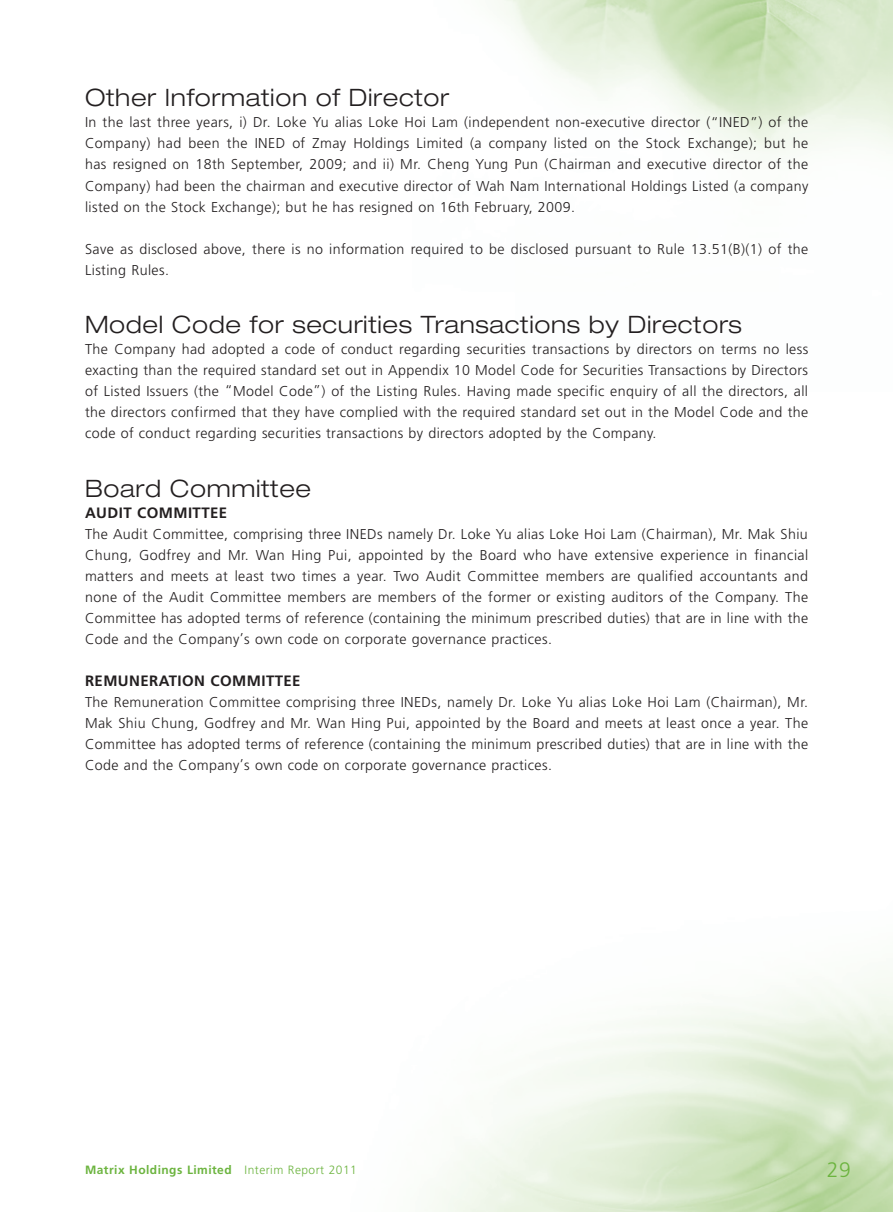
<style>
.page{position:relative;width:893px;height:1212px;background:#fff}
.page>*{position:absolute;margin:0;border:0;box-sizing:border-box;transform-origin:0 0}
.Heading_1{font:300 expanded 24px "Helvetica Neue LT Std";letter-spacing:.03em;color:#231f20}
.t1{font:300 21px "Frutiger LT Std";color:#6cb43f}
.Heading_2{font:700 15px "Frutiger LT Std";letter-spacing:.03em;color:#231f20}
.Body_Text{font:300 14.25px/21px "Frutiger LT Std";letter-spacing:.03em;color:#231f20;text-align:justify}
.t2{font:700 12px "Frutiger LT Std";letter-spacing:.04em;color:#6cb43f}
.s1{font-weight:300}
</style>
<div class="page">
<p class="Heading_1" style="left:85px;top:84px;width:366px">Other Information of Director</p>
<p class="Body_Text" style="left:85px;top:112px;width:725px">In the last three years, i) Dr. Loke Yu alias Loke Hoi Lam (independent non-executive director (“INED”) of the Company) had been the INED of Zmay Holdings Limited (a company listed on the Stock Exchange); but he has resigned on 18th September, 2009; and ii) Mr. Cheng Yung Pun (Chairman and executive director of the Company) had been the chairman and executive director of Wah Nam International Holdings Listed (a company listed on the Stock Exchange); but he has resigned on 16th February, 2009.</p>
<p class="Body_Text" style="left:85px;top:238px;width:725px">Save as disclosed above, there is no information required to be disclosed pursuant to Rule 13.51(B)(1) of the<br>Listing Rules.</p>
<p class="Heading_1" style="left:85px;top:310px;width:658px">Model Code for securities Transactions by Directors</p>
<p class="Body_Text" style="left:85px;top:339px;width:725px">The Company had adopted a code of conduct regarding securities transactions by directors on terms no less exacting than the required standard set out in Appendix 10 Model Code for Securities Transactions by Directors of Listed Issuers (the “Model Code”) of the Listing Rules. Having made specific enquiry of all the directors, all the directors confirmed that they have complied with the required standard set out in the Model Code and the code of conduct regarding securities transactions by directors adopted by the Company.</p>
<p class="Heading_1" style="left:85px;top:474px;width:228px">Board Committee</p>
<p class="Heading_2" style="left:85px;top:503px;width:144px">AUDIT COMMITTEE</p>
<p class="Body_Text" style="left:85px;top:523px;width:725px">The Audit Committee, comprising three INEDs namely Dr. Loke Yu alias Loke Hoi Lam (Chairman), Mr. Mak Shiu Chung, Godfrey and Mr. Wan Hing Pui, appointed by the Board who have extensive experience in financial matters and meets at least two times a year. Two Audit Committee members are qualified accountants and none of the Audit Committee members are members of the former or existing auditors of the Company. The Committee has adopted terms of reference (containing the minimum prescribed duties) that are in line with the Code and the Company’s own code on corporate governance practices.</p>
<p class="Heading_2" style="left:85px;top:671px;width:217px">REMUNERATION COMMITTEE</p>
<p class="Body_Text" style="left:85px;top:691px;width:725px">The Remuneration Committee comprising three INEDs, namely Dr. Loke Yu alias Loke Hoi Lam (Chairman), Mr.<br>Mak Shiu Chung, Godfrey and Mr. Wan Hing Pui, appointed by the Board and meets at least once a year. The Committee has adopted terms of reference (containing the minimum prescribed duties) that are in line with the Code and the Company’s own code on corporate governance practices.</p>
<p class="t2" style="left:85px;top:1162px;width:273px">Matrix Holdings Limited <span class="s1">Interim Report 2011</span></p>
<h2 class="t1" style="left:827px;top:1158px;width:25px">29</h2>
</div>
